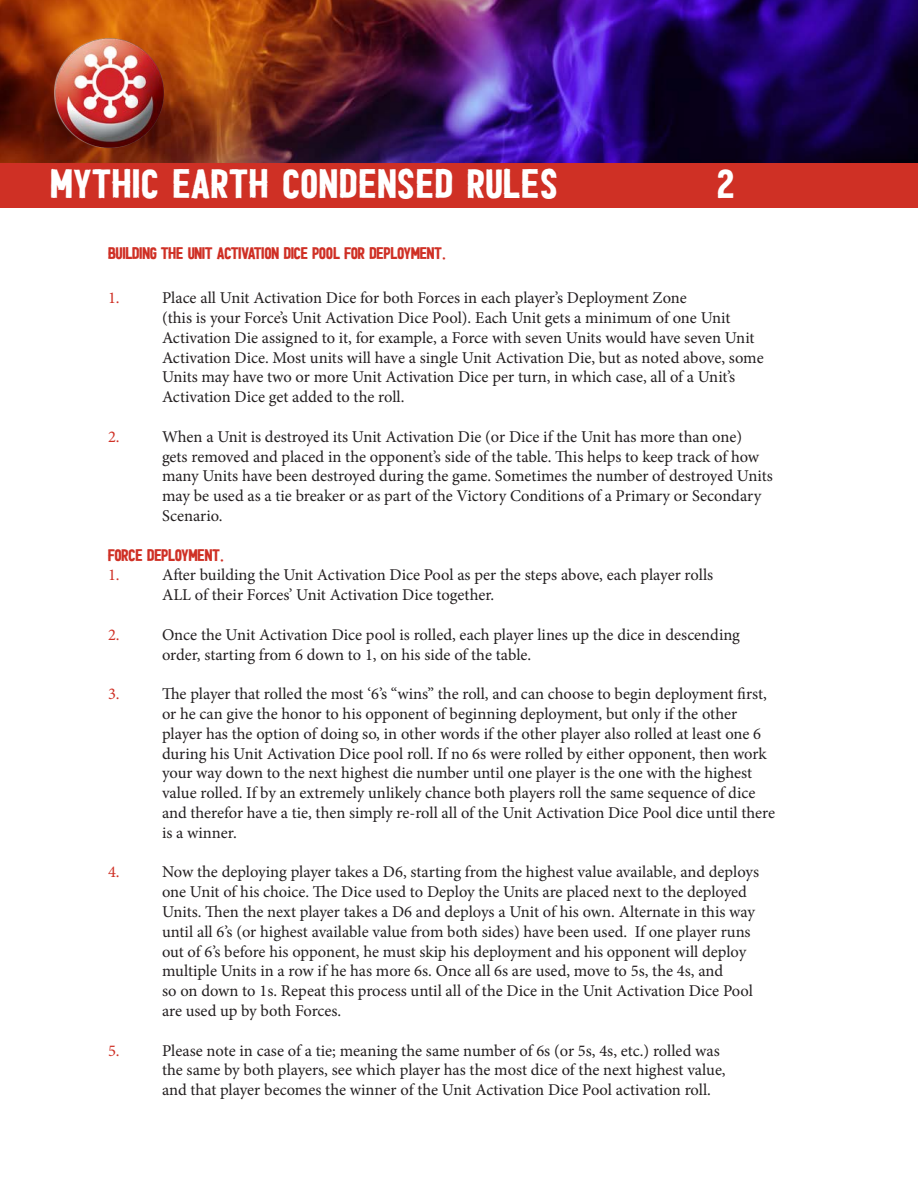
<style>
.page{position:relative;width:918px;height:1188px;background:#fff}
.page>*{position:absolute;margin:0;border:0;box-sizing:border-box;transform-origin:0 0}
.t1{font:40.35px "HALDEN SOLID";letter-spacing:.04em;color:#fff}
.t2{font:40.35px "HALDEN SOLID";color:#fff}
.t3{font:16.5px/19.8px "Minion Pro";color:#231f20}
.t4{font:16.5px "Minion Pro";letter-spacing:-.025em;color:#231f20}
.t5{font:16.5px "HALDEN SOLID";color:#cf3025}
.t6{font:16.5px "Minion Pro";color:#cf3025}
</style>
<div class="page">
<img style="left:0;top:0;width:918px;height:164px">
<div style="left:0;top:164px;width:918px;height:44px;background:#cf3025"></div>
<img style="left:37px;top:21px;width:145px;height:143px">
<p class="t1" style="left:51px;top:158px;width:508px">MYTHIC EA TH COND NSED RULES</p>
<p class="t2" style="left:54px;top:158px;width:341px">QUICK REFERENCE SHEET</p>
<p class="t1" style="left:718px;top:158px;width:18px">2</p>
<p class="t5" style="left:108px;top:242px;width:340px">BUILDING THE UNIT ACTIVATION DICE POOL FOR DEPLOYMENT.</p>
<p class="t6" style="left:108px;top:287px;width:13px">1.</p>
<p class="t3" style="left:162px;top:288px;width:526px">Place all Unit Activation Dice for both Forces in each player’s Deployment Zone</p>
<p class="t4" style="left:162px;top:307px;width:570px">(this is your Force’s Unit Activation Dice Pool). Each Unit gets a minimum of one Unit</p>
<p class="t3" style="left:162px;top:328px;width:603px">Activation Die assigned to it, for example, a Force with seven Units would have seven Unit<br>Activation Dice. Most units will have a single Unit Activation Die, but as noted above, some<br>Units may have two or more Unit Activation Dice per turn, in which case, all of a Unit’s</p>
<p class="t3" style="left:162px;top:387px;width:244px">Activation Dice get added to the roll.</p>
<p class="t6" style="left:108px;top:425px;width:13px">2.</p>
<p class="t4" style="left:162px;top:425px;width:582px">When a Unit is destroyed its Unit Activation Die (or Dice if the Unit has more than one)</p>
<p class="t3" style="left:162px;top:446px;width:612px">gets removed and placed in the opponent’s side of the table. This helps to keep track of how many Units have been destroyed during the game. Sometimes the number of destroyed Units may be used as a tie breaker or as part of the Victory Conditions of a Primary or Secondary Scenario.</p>
<p class="t5" style="left:108px;top:544px;width:118px">FORCE DEPLOYMENT.</p>
<p class="t6" style="left:108px;top:564px;width:13px">1.</p>
<p class="t3" style="left:162px;top:565px;width:553px">After building the Unit Activation Dice Pool as per the steps above, each player rolls</p>
<p class="t3" style="left:162px;top:585px;width:334px">ALL of their Forces’ Unit Activation Dice together.</p>
<p class="t6" style="left:108px;top:623px;width:13px">2.</p>
<p class="t3" style="left:162px;top:625px;width:580px">Once the Unit Activation Dice pool is rolled, each player lines up the dice in descending order, starting from 6 down to 1, on his side of the table.</p>
<p class="t6" style="left:108px;top:683px;width:13px">3.</p>
<p class="t3" style="left:162px;top:684px;width:606px">The player that rolled the most ‘6’s “wins” the roll, and can choose to begin deployment first, or he can give the honor to his opponent of beginning deployment, but only if the other</p>
<p class="t3" style="left:162px;top:724px;width:606px">player has the option of doing so, in other words if the other player also rolled at least one 6 during his Unit Activation Dice pool roll. If no 6s were rolled by either opponent, then work</p>
<p class="t3" style="left:162px;top:763px;width:615px">your way down to the next highest die number until one player is the one with the highest value rolled. If by an extremely unlikely chance both players roll the same sequence of dice and therefor have a tie, then simply re-roll all of the Unit Activation Dice Pool dice until there is a winner.</p>
<p class="t6" style="left:108px;top:861px;width:13px">4.</p>
<p class="t3" style="left:162px;top:862px;width:599px">Now the deploying player takes a D6, starting from the highest value available, and deploys one Unit of his choice. The Dice used to Deploy the Units are placed next to the deployed</p>
<p class="t3" style="left:162px;top:902px;width:595px">Units. Then the next player takes a D6 and deploys a Unit of his own. Alternate in this way until all 6’s (or highest available value from both sides) have been used. If one player runs</p>
<p class="t3" style="left:162px;top:941px;width:586px">out of 6’s before his opponent, he must skip his deployment and his opponent will deploy multiple Units in a row if he has more 6s. Once all 6s are used, move to 5s, the 4s, and</p>
<p class="t3" style="left:162px;top:981px;width:592px">so on down to 1s. Repeat this process until all of the Dice in the Unit Activation Dice Pool</p>
<p class="t3" style="left:162px;top:1001px;width:181px">are used up by both Forces.</p>
<p class="t6" style="left:108px;top:1039px;width:13px">5.</p>
<p class="t3" style="left:162px;top:1040px;width:559px">Please note in case of a tie; meaning the same number of 6s (or 5s, 4s, etc.) rolled was</p>
<p class="t3" style="left:162px;top:1060px;width:565px">the same by both players, see which player has the most dice of the next highest value,</p>
<p class="t3" style="left:162px;top:1080px;width:550px">and that player becomes the winner of the Unit Activation Dice Pool activation roll.</p>
</div>
